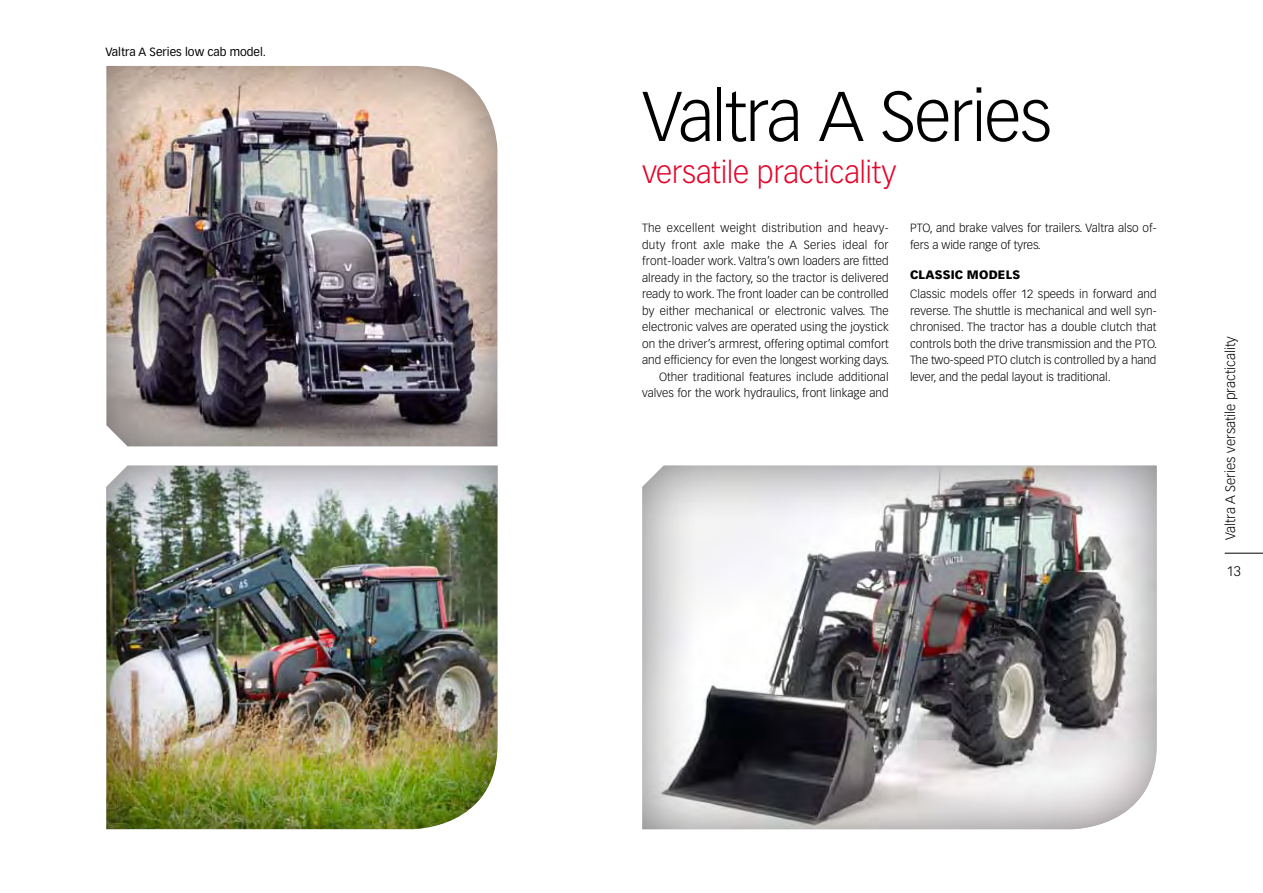
<style>
.page{position:relative;width:1263px;height:893px;background:#fff}
.page>*{position:absolute;margin:0;border:0;box-sizing:border-box;transform-origin:0 0}
.t1{font:300 69px "Vectora LT Std";letter-spacing:-.03em;color:#000}
.t2{font:300 30px "Vectora LT Std";letter-spacing:-.01em;color:#e40429}
.t3{font:300 13.5px "Vectora LT Std";color:#000}
.t4{font:900 12px "Vectora LT Std";letter-spacing:.015em;color:#000}
.t5{font:300 11.7px/16.5px "Vectora LT Std";letter-spacing:.005em;color:#000;text-align:right}
.t6{font:11.7px "Vectora LT Std";color:#000}
</style>
<div class="page">
<hr style="left:1225px;top:553px;width:38px;height:1px;background:#000">
<div style="left:105px;top:65px;width:393px;height:383px;background:#000;opacity:.5"></div>
<div style="left:106px;top:464px;width:392px;height:366px;background:#000;opacity:.5"></div>
<div style="left:642px;top:464px;width:515px;height:366px;background:#000;opacity:.5"></div>
<p class="t6" style="left:105px;top:45px;width:162px">Valtra A Series low cab model.</p>
<h1 class="t1" style="left:642px;top:77px;width:411px">Valtra A Series</h1>
<h2 class="t2" style="left:642px;top:155px;width:255px">versatile practicality</h2>
<p class="t5" style="left:910px;top:220px;width:248px;text-align:left">PTO, and brake valves for trailers. Valtra also of&shy;fers a wide range of tyres.</p>
<p class="t4" style="left:910px;top:267px;width:112px">CLASSIC MODELS</p>
<p class="t5" style="left:910px;top:286px;width:249px;text-align:justify">Classic models offer 12 speeds in forward and reverse. The shuttle is mechanical and well syn&shy;chronised. The tractor has a double clutch that controls both the drive transmission and the PTO.<br>The two-speed PTO clutch is controlled by a hand lever, and the pedal layout is traditional.</p>
<p class="t5" style="left:642px;top:220px;width:249px">The excellent weight distribution and heavy&shy;duty front axle make the A Series ideal for front-loader work. Valtra’s own loaders are fitted already in the factory, so the tractor is delivered ready to work. The front loader can be controlled by either mechanical or electronic valves. The electronic valves are operated using the joystick on the driver’s armrest, offering optimal comfort and efficiency for even the longest working days.<br>Other traditional features include additional valves for the work hydraulics, front linkage and</p>
<p class="t3" style="left:1222px;top:540px;width:205px;rotate:-90deg">Valtra A Series versatile practicality</p>
<p class="t3" style="left:1227px;top:563px;width:16px">13</p>
</div>
